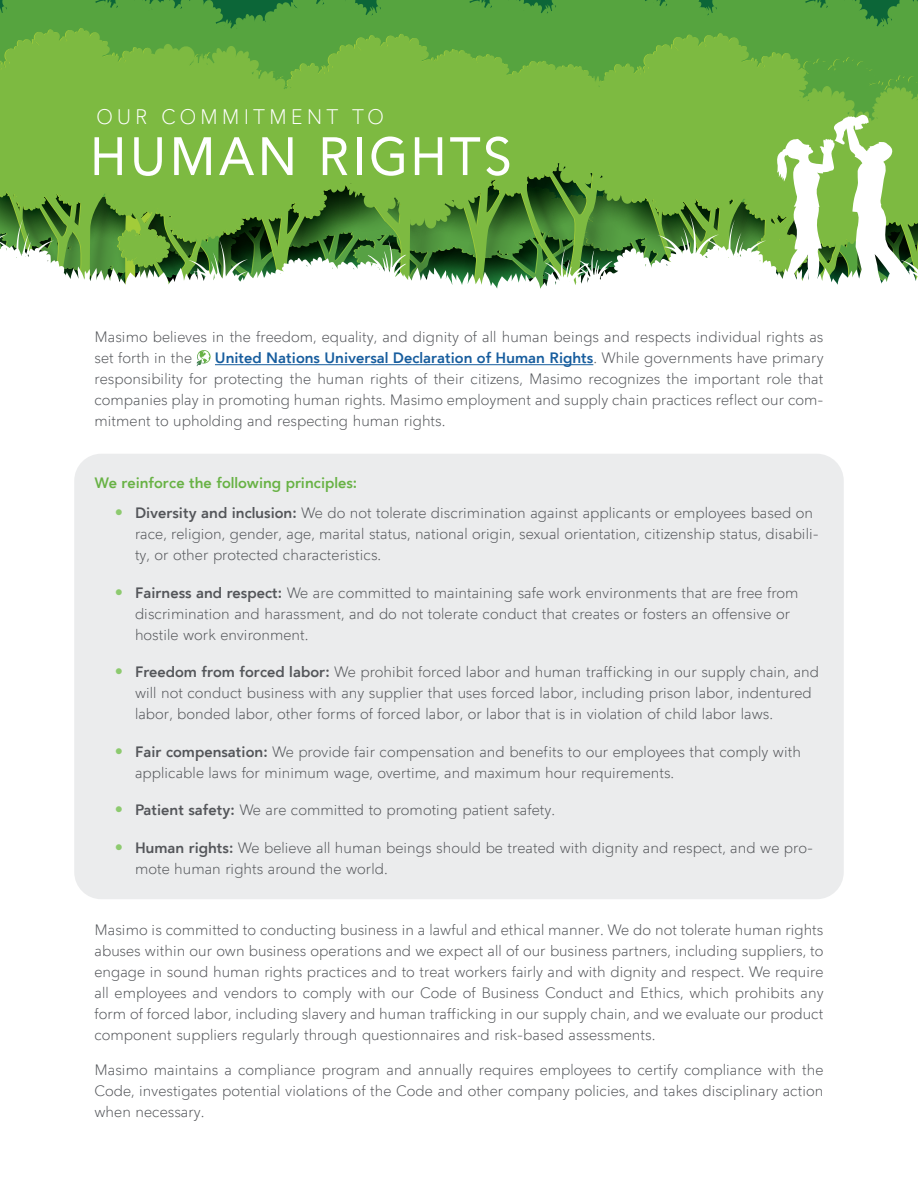
<style>
.page{position:relative;width:918px;height:1188px;background:#fff}
.page>*{position:absolute;margin:0;border:0;box-sizing:border-box;transform-origin:0 0}
.t1{font:500 54px "Masimo Sans";letter-spacing:.05em;color:#fff;scale:.95 1}
.t2{font:300 21px "Masimo Sans";letter-spacing:.2em;color:#fff;scale:.95 1}
.t3{font:300 15px/21px "Masimo Sans";color:#54565a}
.t4{font:700 15px "Masimo Sans";color:#68b245}
.s1{font-weight:700;color:#175d9e}
.s2{font-size:16.5px;color:#8dca6f}
.s3{font-weight:700}
</style>
<div class="page">
<div style="left:74px;top:454px;width:770px;height:445px;background:#ebeced;border-radius:27px"></div>
<svg style="left:0;top:0;width:918px;height:289px;background:#77b050"></svg>
<hr style="left:215px;top:364px;width:378px;height:1px;background:#175d9e">
<svg style="left:197px;top:350px;width:14px;height:16px"></svg>
<h2 class="t2" style="left:96px;top:104px;width:304px">OUR COMMITMENT TO</h2>
<h1 class="t1" style="left:90px;top:124px;width:446px">HUMAN RIGHTS</h1>
<p class="t3" style="left:94px;top:327px;width:730px">Masimo believes in the freedom, equality, and dignity of all human beings and respects individual rights as set forth in the</p>
<p class="t3" style="left:95px;top:348px;width:731px;text-align:justify;text-indent:120px"><span class="s1">United Nations Universal Declaration of Human Rights</span>. While governments have primary responsibility for protecting the human rights of their citizens, Masimo recognizes the important role that companies play in promoting human rights. Masimo employment and supply chain practices reflect our com&shy;mitment to upholding and respecting human rights.</p>
<p class="t4" style="left:95px;top:473px;width:264px">We reinforce the following principles:</p>
<p class="t3" style="left:135px;top:503px;width:685px;text-indent:-20px"><span class="s2">•</span> <span class="s3">Diversity and inclusion:</span> We do not tolerate discrimination against applicants or employees based on race, religion, gender, age, marital status, national origin, sexual orientation, citizenship status, disabili&shy;ty, or other protected characteristics.</p>
<p class="t3" style="left:135px;top:582px;width:665px;text-indent:-20px"><span class="s2">•</span> <span class="s3">Fairness and respect:</span> We are committed to maintaining safe work environments that are free from discrimination and harassment, and do not tolerate conduct that creates or fosters an offensive or hostile work environment.</p>
<p class="t3" style="left:135px;top:662px;width:686px;text-indent:-20px"><span class="s2">•</span> <span class="s3">Freedom from forced labor:</span> We prohibit forced labor and human trafficking in our supply chain, and will not conduct business with any supplier that uses forced labor, including prison labor, indentured labor, bonded labor, other forms of forced labor, or labor that is in violation of child labor laws.</p>
<p class="t3" style="left:135px;top:741px;width:668px;text-indent:-20px"><span class="s2">•</span> <span class="s3">Fair compensation:</span> We provide fair compensation and benefits to our employees that comply with applicable laws for minimum wage, overtime, and maximum hour requirements.</p>
<p class="t3" style="left:115px;top:800px;width:442px"><span class="s2">•</span> <span class="s3">Patient safety:</span> We are committed to promoting patient safety.</p>
<p class="t3" style="left:135px;top:837px;width:680px;text-indent:-20px"><span class="s2">•</span> <span class="s3">Human rights:</span> We believe all human beings should be treated with dignity and respect, and we pro&shy;mote human rights around the world.</p>
<p class="t3" style="left:94px;top:920px;width:731px;text-align:justify">Masimo is committed to conducting business in a lawful and ethical manner. We do not tolerate human rights abuses within our own business operations and we expect all of our business partners, including suppliers, to engage in sound human rights practices and to treat workers fairly and with dignity and respect. We require all employees and vendors to comply with our Code of Business Conduct and Ethics, which prohibits any form of forced labor, including slavery and human trafficking in our supply chain, and we evaluate our product component suppliers regularly through questionnaires and risk-based assessments.</p>
<p class="t3" style="left:94px;top:1059px;width:731px;text-align:justify">Masimo maintains a compliance program and annually requires employees to certify compliance with the Code, investigates potential violations of the Code and other company policies, and takes disciplinary action when necessary.</p>
</div>
